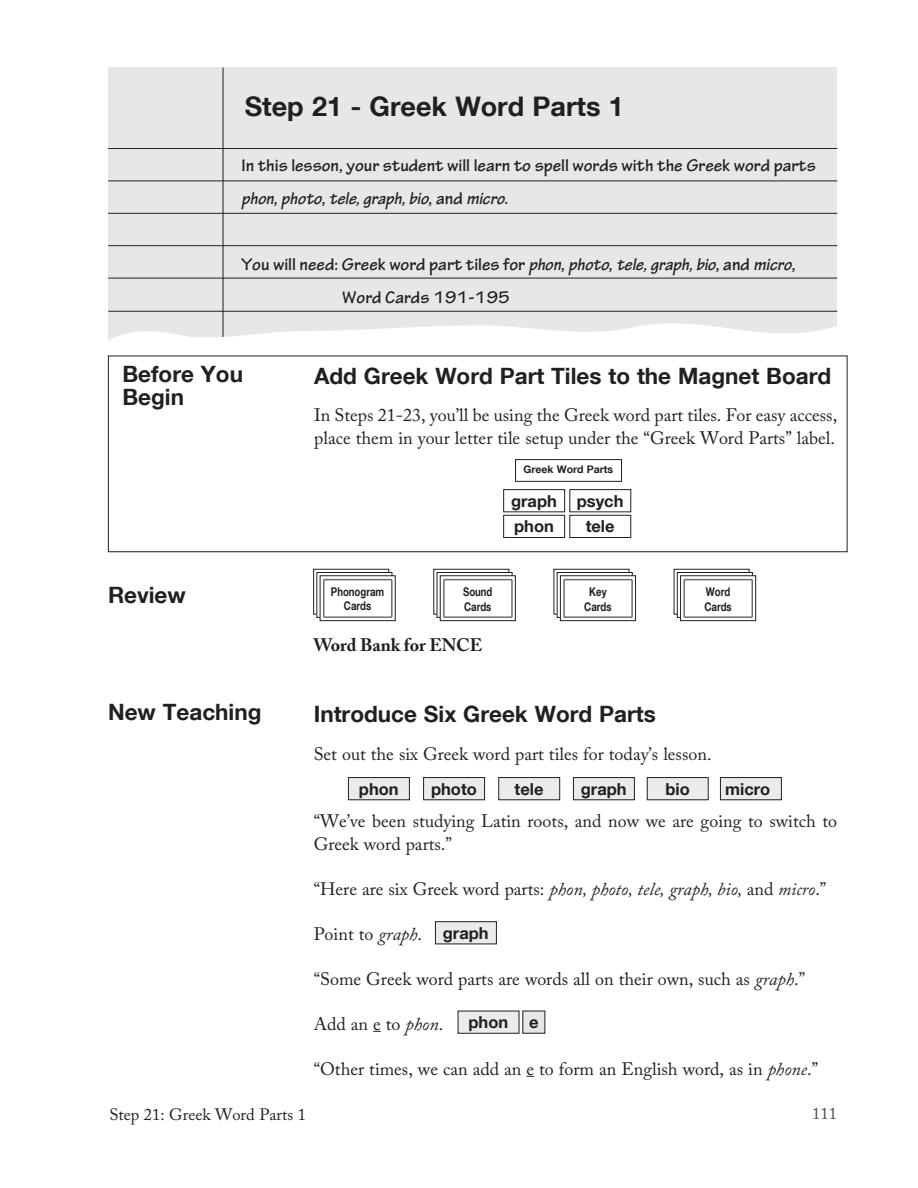
<style>
.page{position:relative;width:918px;height:1188px;background:#fff}
.page>*{position:absolute;margin:0;border:0;box-sizing:border-box;transform-origin:0 0}
.t1{font:700 27px "Helvetica Neue LT Com";color:#231f20}
.t2{font:700 22.5px "Helvetica Neue LT Com";color:#231f20}
.t3{font:18px/22.5px "Adobe Caslon Pro";color:#231f20}
.t4{font:700 18px/33px "Tekton Pro";color:#231f20}
.t5{font:700 18px "Adobe Caslon Pro";color:#231f20}
.t6{font:700 16.5px "Helvetica Neue LT Com";color:#231f20}
.t7{font:16.5px "Adobe Caslon Pro";color:#231f20}
.t8{font:16.5px "Adobe Caslon Pro";color:#4b4c4d}
.t9{font:700 12px "Helvetica Neue LT Com";color:#231f20;scale:.8 1}
.t10{font:700 10.5px "Helvetica Neue LT Com";color:#231f20}
.s1{font-style:italic}
</style>
<div class="page">
<div style="left:523px;top:1011px;width:22px;height:22px;background:#e6e7e9"></div>
<div style="left:458px;top:1011px;width:61px;height:22px;background:#ebebed"></div>
<div style="left:458px;top:1011px;width:61px;height:23px;border:1px solid #231f20"></div>
<div style="left:435px;top:922px;width:61px;height:22px;background:#ebebed"></div>
<div style="left:435px;top:921px;width:62px;height:23px;border:1px solid #231f20"></div>
<div style="left:108px;top:68px;width:729px;height:285px;background:#e6e7e9"></div>
<hr style="left:223px;top:68px;width:1px;height:285px;background:#231f20">
<hr style="left:108px;top:148px;width:729px;height:1px;background:#231f20">
<hr style="left:108px;top:181px;width:729px;height:1px;background:#231f20">
<hr style="left:108px;top:213px;width:729px;height:1px;background:#231f20">
<hr style="left:108px;top:245px;width:729px;height:1px;background:#231f20">
<hr style="left:108px;top:278px;width:729px;height:1px;background:#231f20">
<svg style="left:107px;top:311px;width:738px;height:58px;fill:#fff"></svg>
<svg style="left:316px;top:572px;width:1px;height:40px"></svg>
<div style="left:313px;top:569px;width:76px;height:45px;border:1px solid #231f20"></div>
<svg style="left:319px;top:574px;width:71px;height:42px"></svg>
<div style="left:317px;top:572px;width:75px;height:46px;border:1px solid #231f20"></div>
<div style="left:320px;top:576px;width:75px;height:45px;background:#fff"></div>
<div style="left:320px;top:576px;width:75px;height:45px;border:1px solid #231f20"></div>
<div style="left:323px;top:579px;width:70px;height:39px;border:2px solid #6c6d70"></div>
<svg style="left:436px;top:572px;width:1px;height:40px"></svg>
<div style="left:434px;top:569px;width:75px;height:45px;border:1px solid #231f20"></div>
<svg style="left:439px;top:574px;width:71px;height:42px"></svg>
<div style="left:437px;top:572px;width:75px;height:46px;border:1px solid #231f20"></div>
<div style="left:440px;top:576px;width:75px;height:45px;background:#fff"></div>
<div style="left:440px;top:576px;width:76px;height:45px;border:1px solid #231f20"></div>
<div style="left:443px;top:579px;width:70px;height:39px;border:2px solid #6c6d70"></div>
<svg style="left:556px;top:572px;width:1px;height:40px"></svg>
<div style="left:554px;top:569px;width:75px;height:45px;border:1px solid #231f20"></div>
<svg style="left:559px;top:574px;width:72px;height:42px"></svg>
<div style="left:557px;top:572px;width:76px;height:46px;border:1px solid #231f20"></div>
<div style="left:560px;top:576px;width:76px;height:45px;background:#fff"></div>
<div style="left:560px;top:576px;width:76px;height:45px;border:1px solid #231f20"></div>
<div style="left:563px;top:579px;width:70px;height:39px;border:2px solid #6c6d70"></div>
<svg style="left:676px;top:572px;width:1px;height:40px"></svg>
<div style="left:674px;top:569px;width:75px;height:45px;border:1px solid #231f20"></div>
<svg style="left:679px;top:574px;width:72px;height:40px"></svg>
<div style="left:677px;top:572px;width:76px;height:46px;border:1px solid #231f20"></div>
<div style="left:681px;top:576px;width:75px;height:45px;background:#fff"></div>
<div style="left:680px;top:576px;width:76px;height:45px;border:1px solid #231f20"></div>
<div style="left:683px;top:579px;width:70px;height:39px;border:2px solid #6c6d70"></div>
<div style="left:122px;top:366px;width:191px;height:54px;background:#fff"></div>
<div style="left:108px;top:356px;width:740px;height:196px;border:1px solid #231f20"></div>
<div style="left:515px;top:459px;width:107px;height:23px;border:1px solid #231f20"></div>
<div style="left:503px;top:489px;width:62px;height:23px;border:1px solid #231f20"></div>
<div style="left:503px;top:515px;width:62px;height:23px;border:1px solid #231f20"></div>
<div style="left:569px;top:489px;width:62px;height:23px;border:1px solid #231f20"></div>
<div style="left:569px;top:515px;width:62px;height:23px;border:1px solid #231f20"></div>
<div style="left:573px;top:778px;width:61px;height:22px;background:#ebebed"></div>
<div style="left:573px;top:777px;width:62px;height:23px;border:1px solid #231f20"></div>
<div style="left:720px;top:778px;width:61px;height:22px;background:#ebebed"></div>
<div style="left:720px;top:777px;width:62px;height:23px;border:1px solid #231f20"></div>
<div style="left:424px;top:778px;width:61px;height:22px;background:#ebebed"></div>
<div style="left:423px;top:777px;width:62px;height:23px;border:1px solid #231f20"></div>
<div style="left:348px;top:778px;width:61px;height:22px;background:#ebebed"></div>
<div style="left:348px;top:777px;width:62px;height:23px;border:1px solid #231f20"></div>
<div style="left:499px;top:778px;width:61px;height:22px;background:#ebebed"></div>
<div style="left:498px;top:777px;width:62px;height:23px;border:1px solid #231f20"></div>
<div style="left:647px;top:778px;width:61px;height:22px;background:#ebebed"></div>
<div style="left:647px;top:777px;width:62px;height:23px;border:1px solid #231f20"></div>
<p class="t1" style="left:245px;top:89px;width:381px">Step 21 - Greek Word Parts 1</p>
<p class="t4" style="left:241px;top:149px;width:576px">In this lesson, your student will learn to spell words with the Greek word parts <span class="s1">phon</span>, <span class="s1">photo</span>, <span class="s1">tele, graph, bio</span>, and <span class="s1">micro</span>.</p>
<p class="t4" style="left:241px;top:248px;width:556px">You will need: Greek word part tiles for <span class="s1">phon</span>, <span class="s1">photo</span>, <span class="s1">tele, graph, bio</span>, and <span class="s1">micro</span>,</p>
<p class="t4" style="left:342px;top:281px;width:169px">Word Cards 191-195</p>
<p class="t2" style="left:122px;top:360px;width:122px">Before You</p>
<p class="t2" style="left:122px;top:382px;width:63px">Begin</p>
<p class="t2" style="left:314px;top:361px;width:519px">Add Greek Word Part Tiles to the Magnet Board</p>
<p class="t3" style="left:314px;top:404px;width:525px">In Steps 21-23, you’ll be using the Greek word part tiles. For easy access, place them in your letter tile setup under the “Greek Word Parts” label.</p>
<p class="t10" style="left:523px;top:463px;width:91px">Greek Word Parts</p>
<p class="t6" style="left:511px;top:490px;width:47px">graph</p>
<p class="t6" style="left:514px;top:516px;width:41px">phon</p>
<p class="t6" style="left:577px;top:490px;width:48px">psych</p>
<p class="t6" style="left:586px;top:516px;width:31px">tele</p>
<p class="t2" style="left:108px;top:581px;width:79px">Review</p>
<p class="t9" style="left:331px;top:584px;width:68px">Phonogram</p>
<p class="t9" style="left:344px;top:598px;width:36px">Cards</p>
<p class="t9" style="left:463px;top:584px;width:38px">Sound</p>
<p class="t9" style="left:464px;top:599px;width:36px">Cards</p>
<p class="t5" style="left:313px;top:634px;width:170px">Word Bank for ENCE</p>
<p class="t9" style="left:589px;top:584px;width:23px">Key</p>
<p class="t9" style="left:584px;top:599px;width:36px">Cards</p>
<p class="t9" style="left:706px;top:584px;width:32px">Word</p>
<p class="t9" style="left:704px;top:599px;width:36px">Cards</p>
<p class="t2" style="left:108px;top:698px;width:155px">New Teaching</p>
<p class="t2" style="left:314px;top:700px;width:344px">Introduce Six Greek Word Parts</p>
<p class="t3" style="left:314px;top:742px;width:399px">Set out the six Greek word part tiles for today’s lesson.</p>
<p class="t6" style="left:359px;top:778px;width:41px">phon</p>
<p class="t6" style="left:431px;top:778px;width:47px">photo</p>
<p class="t6" style="left:515px;top:778px;width:31px">tele</p>
<p class="t6" style="left:581px;top:778px;width:47px">graph</p>
<p class="t6" style="left:665px;top:778px;width:26px">bio</p>
<p class="t6" style="left:725px;top:778px;width:47px">micro</p>
<p class="t3" style="left:314px;top:810px;width:525px">“We’ve been studying Latin roots, and now we are going to switch to<br>Greek word parts.”</p>
<p class="t3" style="left:314px;top:877px;width:514px">“Here are six Greek word parts: <span class="s1">phon, photo, tele, graph, bio,</span> and <span class="s1">micro</span>.”</p>
<p class="t3" style="left:314px;top:922px;width:110px">Point to <span class="s1">graph</span>.</p>
<p class="t3" style="left:314px;top:967px;width:493px">“Some Greek word parts are words all on their own, such as <span class="s1">graph</span>.”</p>
<p class="t3" style="left:314px;top:1012px;width:131px">Add an e to <span class="s1">phon</span>.</p>
<p class="t3" style="left:314px;top:1057px;width:506px">“Other times, we can add an e to form an English word, as in <span class="s1">phone</span>.”</p>
<p class="t6" style="left:443px;top:923px;width:47px">graph</p>
<p class="t6" style="left:469px;top:1012px;width:41px">phon</p>
<p class="t6" style="left:529px;top:1012px;width:11px">e</p>
<p class="t7" style="left:110px;top:1104px;width:198px">Step 21: Greek Word Parts 1</p>
<p class="t8" style="left:812px;top:1104px;width:26px">111</p>
</div>
